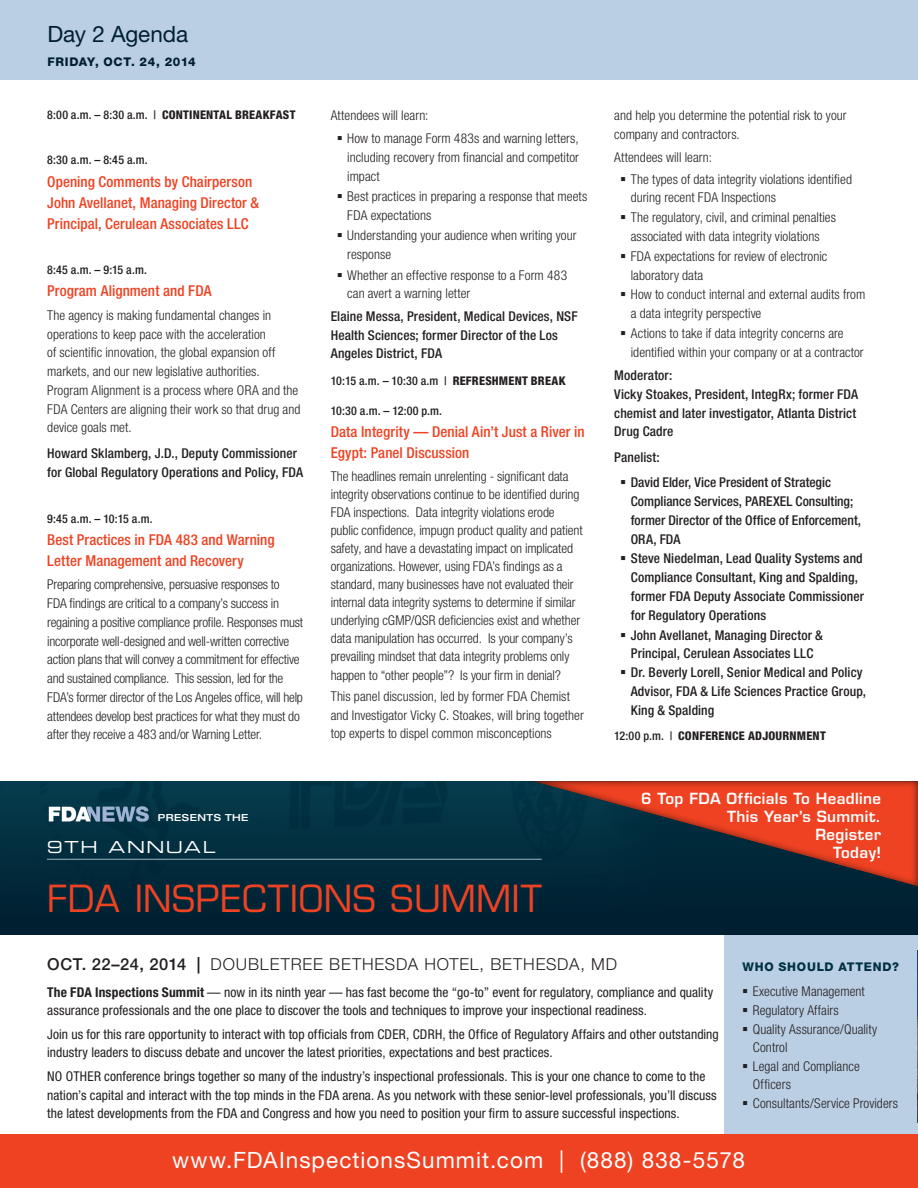
<style>
.page{position:relative;width:918px;height:1188px;background:#fff}
.page>*{position:absolute;margin:0;border:0;box-sizing:border-box;transform-origin:0 0}
.t1{font:36.45px "Eurostile LT Std";letter-spacing:.015em;color:#ef4222}
.t2{font:22.5px "Helvetica Neue LT Std";letter-spacing:.045em;color:#fff}
.t3{font:22.5px "Helvetica Neue LT Std";letter-spacing:-.005em;color:#001f30}
.t4{font:300 16.5px "Helvetica Neue LT Std";letter-spacing:.055em;color:#231f20}
.t5{font:16.5px "Eurostile LT Std Ex 2";letter-spacing:.105em;color:#fff}
.t6{font:500 condensed 15px/21px "Helvetica Neue LT Std";letter-spacing:.005em;color:#ef4222}
.t7{font:600 15px/18px "Eurostile LT Std";letter-spacing:.025em;color:#fff;text-align:right}
.t8{font:300 condensed 13.5px/18.8px "Helvetica Neue LT Std";color:#231f20}
.t9{font:condensed 13.5px/18.5px "Helvetica Neue LT Std";letter-spacing:.005em;color:#231f20}
.t10{font:500 condensed 13.5px/18.9px "Helvetica Neue LT Std";letter-spacing:.01em;color:#231f20}
.t11{font:500 condensed 12px "Helvetica Neue LT Std";letter-spacing:-.02em;color:#231f20}
.t12{font:800 condensed 12px "Helvetica Neue LT Std";letter-spacing:.02em;color:#231f20}
.t13{font:800 12px "Helvetica Neue LT Std";letter-spacing:.055em;color:#001f30}
.t14{font:800 12px "Helvetica Neue LT Std";letter-spacing:.06em;color:#003142}
.t15{font:500 expanded 9.75px "Helvetica Neue LT Std";letter-spacing:.05em;color:#fff}
.s1{font-weight:500}
.s2{font-weight:800}
.s3{font-weight:700}
</style>
<div class="page">
<div style="left:725px;top:934px;width:193px;height:200px;background:#bbcfe4"></div>
<hr style="left:917px;top:949px;width:1px;height:174px;background:#037fb3;opacity:.44">
<div style="left:0;top:1134px;width:917px;height:54px;background:#ef4222"></div>
<div style="left:0;top:781px;width:918px;height:153px;background:linear-gradient(to bottom,#043a4c,#001d2e)"></div>
<div style="left:531px;top:777px;width:387px;height:110px;background:#231f20;opacity:.75"></div>
<div style="left:41px;top:875px;width:509px;height:45px;background:#002637"></div>
<hr style="left:47px;top:859px;width:495px;height:1px;background:#e4eef8">
<img style="left:47px;top:803px;width:103px;height:21px">
<div style="left:0;top:0;width:918px;height:79px;background:#bbcfe4"></div>
<h2 class="t3" style="left:47px;top:21px;width:142px">Day 2 Agenda</h2>
<p class="t13" style="left:47px;top:55px;width:150px">FRIDAY, OCT. 24, 2014</p>
<p class="t12" style="left:47px;top:107px;width:250px"><span class="s1">8:00 a.m. – 8:30 a.m. |</span> CONTINENTAL BREAKFAST</p>
<p class="t11" style="left:47px;top:153px;width:102px">8:30 a.m. – 8:45 a.m.</p>
<p class="t6" style="left:47px;top:171px;width:213px">Opening Comments by Chairperson<br>John Avellanet, Managing Director &amp;<br>Principal, Cerulean Associates LLC</p>
<p class="t11" style="left:47px;top:263px;width:101px">8:45 a.m. – 9:15 a.m.</p>
<p class="t6" style="left:47px;top:280px;width:166px">Program Alignment and FDA</p>
<p class="t8" style="left:47px;top:306px;width:255px">The agency is making fundamental changes in operations to keep pace with the acceleration<br>of scientific innovation, the global expansion off markets, and our new legislative authorities.<br>Program Alignment is a process where ORA and the FDA Centers are aligning their work so that drug and device goals met.</p>
<p class="t10" style="left:47px;top:444px;width:257px">Howard Sklamberg, J.D., Deputy Commissioner for Global Regulatory Operations and Policy, FDA</p>
<p class="t11" style="left:47px;top:511px;width:107px">9:45 a.m. – 10:15 a.m.</p>
<p class="t6" style="left:47px;top:529px;width:229px">Best Practices in FDA 483 and Warning<br>Letter Management and Recovery</p>
<p class="t8" style="left:47px;top:575px;width:257px">Preparing comprehensive, persuasive responses to<br>FDA findings are critical to a company’s success in regaining a positive compliance profile. Responses must incorporate well-designed and well-written corrective action plans that will convey a commitment for effective and sustained compliance. This session, led for the FDA’s former director of the Los Angeles office, will help attendees develop best practices for what they must do after they receive a 483 and/or Warning Letter.</p>
<p class="t8" style="left:347px;top:103px;width:233px;line-height:23.5px;text-indent:-16px">Attendees will learn:<br>How to manage Form 483s and warning letters,</p>
<p class="t8" style="left:347px;top:148px;width:233px">including recovery from financial and competitor impact</p>
<p class="t8" style="left:347px;top:187px;width:242px">Best practices in preparing a response that meets<br>FDA expectations</p>
<p class="t8" style="left:347px;top:226px;width:231px">Understanding your audience when writing your response</p>
<p class="t8" style="left:347px;top:265px;width:222px">Whether an effective response to a Form 483 can avert a warning letter</p>
<p class="t10" style="left:331px;top:306px;width:248px">Elaine Messa, President, Medical Devices, NSF<br>Health Sciences; former Director of the Los<br>Angeles District, FDA</p>
<p class="t11" style="left:331px;top:374px;width:236px">10:15 a.m. – 10:30 a.m | <span class="s2">REFRESHMENT BREAK</span></p>
<p class="t11" style="left:331px;top:403px;width:113px">10:30 a.m. – 12:00 p.m.</p>
<p class="t6" style="left:331px;top:421px;width:255px">Data Integrity — Denial Ain’t Just a River in<br>Egypt: Panel Discussion</p>
<p class="t8" style="left:331px;top:467px;width:253px;line-height:18px">The headlines remain unrelenting - significant data integrity observations continue to be identified during FDA inspections. Data integrity violations erode public confidence, impugn product quality and patient safety, and have a devastating impact on implicated organizations. However, using FDA’s findings as a standard, many businesses have not evaluated their internal data integrity systems to determine if similar underlying cGMP/QSR deficiencies exist and whether data manipulation has occurred. Is your company’s prevailing mindset that data integrity problems only happen to “other people”? Is your firm in denial?</p>
<p class="t8" style="left:331px;top:687px;width:255px">This panel discussion, led by former FDA Chemist and Investigator Vicky C. Stoakes, will bring together top experts to dispel common misconceptions</p>
<p class="t15" style="left:158px;top:812px;width:92px">PRESENTS THE</p>
<p class="t5" style="left:47px;top:836px;width:170px">9TH ANNUAL</p>
<h1 class="t1" style="left:47px;top:876px;width:496px">FDA INSPECTIONS SUMMIT</h1>
<p class="t8" style="left:614px;top:106px;width:234px">and help you determine the potential risk to your company and contractors.</p>
<p class="t8" style="left:631px;top:147px;width:223px;line-height:21.5px;text-indent:-16px">Attendees will learn:<br>The types of data integrity violations identified</p>
<p class="t8" style="left:631px;top:188px;width:236px;line-height:19.4px">during recent FDA Inspections<br>The regulatory, civil, and criminal penalties associated with data integrity violations<br>FDA expectations for review of electronic laboratory data<br>How to conduct internal and external audits from a data integrity perspective<br>Actions to take if data integrity concerns are identified within your company or at a contractor</p>
<p class="t10" style="left:614px;top:366px;width:246px">Moderator:<br>Vicky Stoakes, President, IntegRx; former FDA chemist and later investigator, Atlanta District<br>Drug Cadre</p>
<p class="t10" style="left:631px;top:444px;width:202px;line-height:25.5px;text-indent:-16px">Panelist:<br>David Elder, Vice President of Strategic</p>
<p class="t10" style="left:631px;top:492px;width:237px">Compliance Services, PAREXEL Consulting; former Director of the Office of Enforcement, ORA, FDA<br>Steve Niedelman, Lead Quality Systems and Compliance Consultant, King and Spalding, former FDA Deputy Associate Commissioner for Regulatory Operations<br>John Avellanet, Managing Director &amp; Principal, Cerulean Associates LLC<br>Dr. Beverly Lorell, Senior Medical and Policy Advisor, FDA &amp; Life Sciences Practice Group, King &amp; Spalding</p>
<p class="t12" style="left:614px;top:728px;width:213px"><span class="s1">12:00 p.m. |</span> CONFERENCE ADJOURNMENT</p>
<p class="t7" style="left:641px;top:790px;width:241px">6 Top FDA Officials To Headline<br>This Year’s Summit.<br>Register<br>Today!</p>
<p class="t4" style="left:47px;top:954px;width:571px"><span class="s1">OCT. 22–24, 2014 |</span> DOUBLETREE BETHESDA HOTEL, BETHESDA, MD</p>
<p class="t9" style="left:47px;top:983px;width:668px"><span class="s3">The FDA Inspections Summit</span> — now in its ninth year — has fast become the “go-to” event for regulatory, compliance and quality assurance professionals and the one place to discover the tools and techniques to improve your inspectional readiness.</p>
<p class="t9" style="left:47px;top:1025px;width:673px">Join us for this rare opportunity to interact with top officials from CDER, CDRH, the Office of Regulatory Affairs and other outstanding industry leaders to discuss debate and uncover the latest priorities, expectations and best practices.</p>
<p class="t9" style="left:47px;top:1067px;width:671px">NO OTHER conference brings together so many of the industry’s inspectional professionals. This is your one chance to come to the nation’s capital and interact with the top minds in the FDA arena. As you network with these senior-level professionals, you’ll discuss the latest developments from the FDA and Congress and how you need to position your firm to assure successful inspections.</p>
<p class="t14" style="left:742px;top:960px;width:158px">WHO SHOULD ATTEND?</p>
<p class="t8" style="left:753px;top:982px;width:147px">Executive Management<br>Regulatory Affairs<br>Quality Assurance/Quality<br>Control<br>Legal and Compliance<br>Officers<br>Consultants/Service Providers</p>
<h2 class="t2" style="left:172px;top:1146px;width:574px">www.FDAInspectionsSummit.com | (888) 838-5578</h2>
</div>
